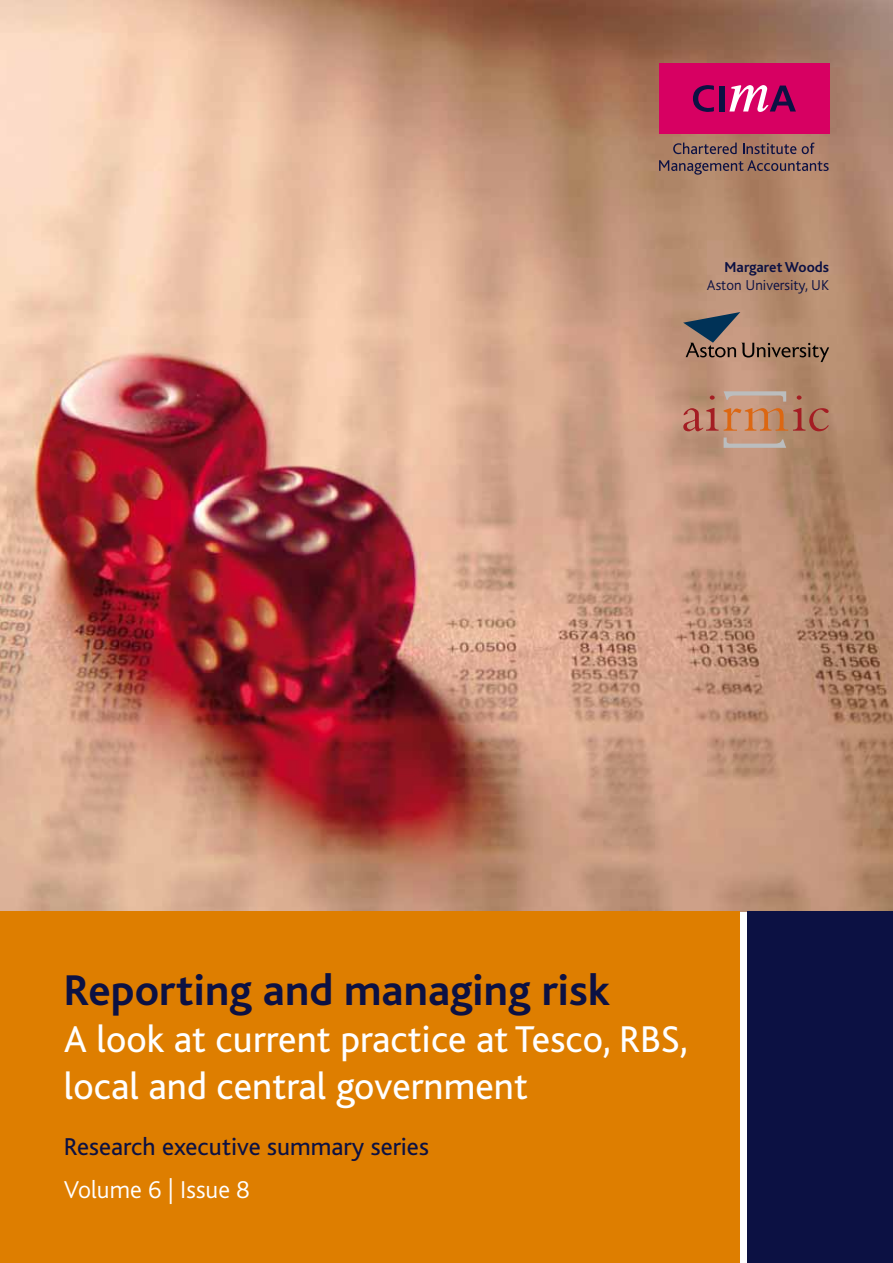
<style>
.page{position:relative;width:893px;height:1263px;background:#fff}
.page>*{position:absolute;margin:0;border:0;box-sizing:border-box;transform-origin:0 0}
.t1{font:700 45px "Bliss";color:#0c1143}
.t2{font:39px/46.8px "Bliss";color:#fff}
.t3{font:25.5px "Bliss";color:#0c1143}
.t4{font:300 25.5px "Bliss";color:#fff}
.t5{font:300 15px "Bliss";color:#0c1143}
.t6{font:700 15px "Bliss";color:#0c1143}
</style>
<div class="page">
<img style="left:0;top:0;width:893px;height:911px">
<svg style="left:673px;top:143px;width:64px;height:11px"></svg>
<svg style="left:743px;top:143px;width:53px;height:11px"></svg>
<svg style="left:802px;top:143px;width:13px;height:11px"></svg>
<svg style="left:659px;top:160px;width:170px;height:15px"></svg>
<div style="left:659px;top:64px;width:170px;height:70px;background:#d70062"></div>
<div style="left:720px;top:86px;width:5px;height:26px;background:#0c1143"></div>
<svg style="left:729px;top:85px;width:67px;height:27px"></svg>
<svg style="left:693px;top:85px;width:21px;height:27px"></svg>
<div style="left:0;top:911px;width:740px;height:352px;background:#de7e00"></div>
<div style="left:747px;top:911px;width:146px;height:352px;background:#0c1143"></div>
<svg style="left:683px;top:312px;width:146px;height:50px"></svg>
<svg style="left:683px;top:391px;width:146px;height:40px"></svg>
<svg style="left:724px;top:437px;width:62px;height:11px"></svg>
<p class="t6" style="left:725px;top:260px;width:106px">Margaret Woods</p>
<p class="t5" style="left:707px;top:277px;width:124px">Aston University, UK</p>
<p class="t1" style="left:64px;top:967px;width:547px">Reporting and managing risk</p>
<p class="t2" style="left:64px;top:1016px;width:625px">A look at current practice at Tesco, RBS, local and central government</p>
<p class="t3" style="left:64px;top:1133px;width:367px">Research executive summary series</p>
<p class="t4" style="left:64px;top:1176px;width:187px">Volume 6 | Issue 8</p>
</div>
